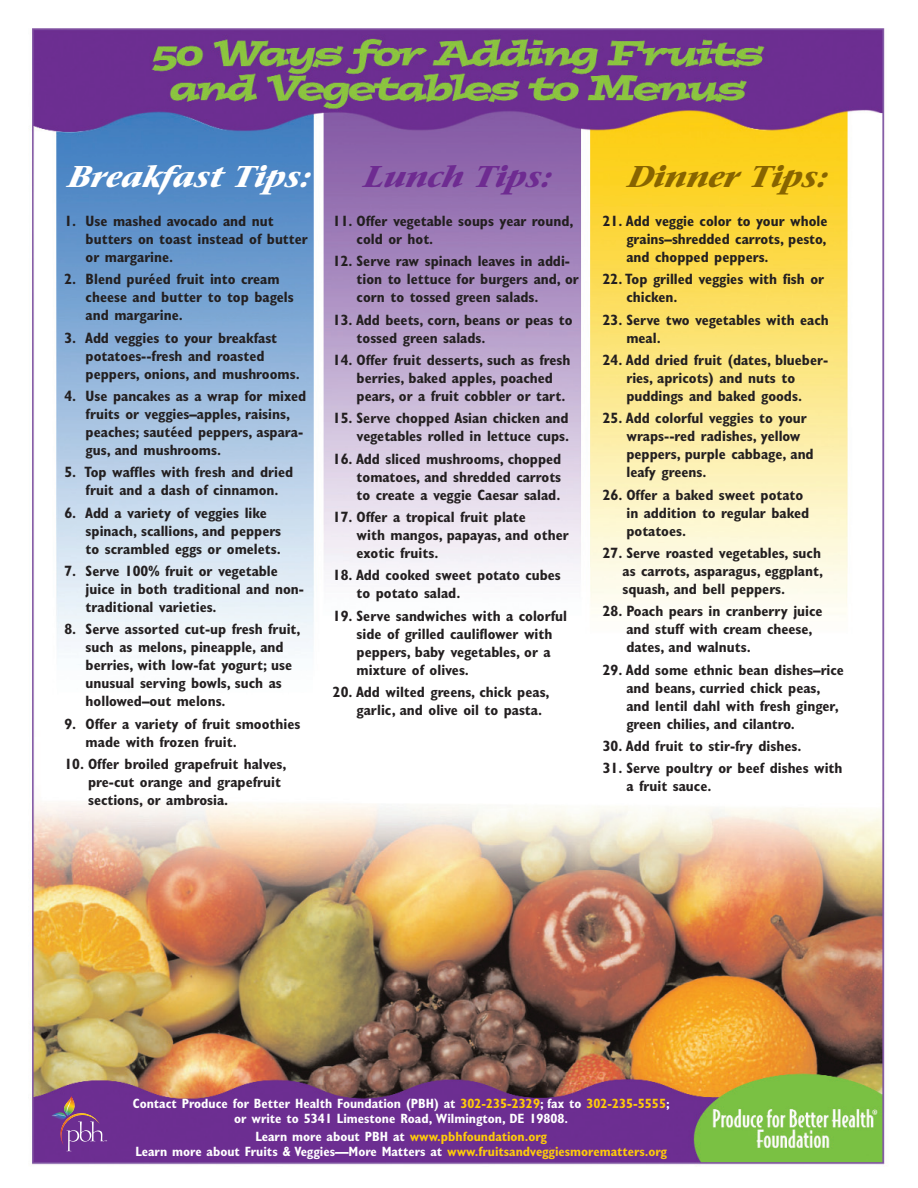
<style>
.page{position:relative;width:918px;height:1188px;background:#fff}
.page>*{position:absolute;margin:0;border:0;box-sizing:border-box;transform-origin:0 0}
.t1{font:italic 700 30px "Stone Serif";color:#fff}
.t2{font:italic 700 30px "Stone Serif";color:#876400}
.t3{font:italic 700 30px "Stone Serif";color:#6e2b91}
.t4{font:700 condensed 15px/18px "Gill Sans";color:#231f20}
.t5{font:700 condensed 13.5px/15px "Gill Sans";color:#fff;text-align:center}
.s1{color:#feca0a}
</style>
<div class="page">
<img style="left:31px;top:28px;width:854px;height:1137px">
<svg style="left:50px;top:1096px;width:57px;height:55px;background:#7b4391"></svg>
<h1 class="t1" style="left:67px;top:165px;width:249px">Breakfast Tips:</h1>
<p class="t4" style="left:86px;top:214px;width:224px;text-indent:-21px">1. Use mashed avocado and nut butters on toast instead of butter or margarine.</p>
<p class="t4" style="left:86px;top:272px;width:210px;text-indent:-21px">2. Blend puréed fruit into cream cheese and butter to top bagels and margarine.</p>
<p class="t4" style="left:86px;top:330px;width:216px;text-indent:-21px">3. Add veggies to your breakfast potatoes--fresh and roasted peppers, onions, and mushrooms.</p>
<p class="t4" style="left:86px;top:388px;width:222px;text-indent:-21px">4. Use pancakes as a wrap for mixed fruits or veggies–apples, raisins, peaches; sautéed peppers, aspara&shy;gus, and mushrooms.</p>
<p class="t4" style="left:64px;top:465px;width:230px;text-align:center">5. Top waffles with fresh and dried fruit and a dash of cinnamon.</p>
<p class="t4" style="left:86px;top:505px;width:197px;text-indent:-21px">6. Add a variety of veggies like spinach, scallions, and peppers to scrambled eggs or omelets.</p>
<p class="t4" style="left:86px;top:563px;width:220px;text-indent:-21px">7. Serve 100% fruit or vegetable juice in both traditional and non&shy;traditional varieties.</p>
<p class="t4" style="left:86px;top:622px;width:216px;text-indent:-21px">8. Serve assorted cut-up fresh fruit, such as melons, pineapple, and berries, with low-fat yogurt; use unusual serving bowls, such as hollowed–out melons.</p>
<p class="t4" style="left:86px;top:716px;width:216px;text-indent:-21px">9. Offer a variety of fruit smoothies made with frozen fruit.</p>
<p class="t4" style="left:88px;top:756px;width:200px;text-indent:-24px">10. Offer broiled grapefruit halves, pre-cut orange and grapefruit sections, or ambrosia.</p>
<h1 class="t3" style="left:363px;top:165px;width:194px">Lunch Tips:</h1>
<p class="t4" style="left:357px;top:214px;width:218px;text-indent:-24px">11. Offer vegetable soups year round, cold or hot.</p>
<p class="t4" style="left:357px;top:254px;width:224px;text-indent:-24px">12. Serve raw spinach leaves in addi&shy;tion to lettuce for burgers and, or corn to tossed green salads.</p>
<p class="t4" style="left:357px;top:312px;width:217px;text-indent:-24px">13. Add beets, corn, beans or peas to tossed green salads.</p>
<p class="t4" style="left:357px;top:352px;width:215px;text-indent:-24px">14. Offer fruit desserts, such as fresh berries, baked apples, poached pears, or a fruit cobbler or tart.</p>
<p class="t4" style="left:333px;top:411px;width:238px;text-align:right">15. Serve chopped Asian chicken and vegetables rolled in lettuce cups.</p>
<p class="t4" style="left:357px;top:451px;width:206px;text-align:justify;text-indent:-24px">16. Add sliced mushrooms, chopped tomatoes, and shredded carrots to create a veggie Caesar salad.</p>
<p class="t4" style="left:357px;top:509px;width:214px;text-indent:-24px">17. Offer a tropical fruit plate<br>with mangos, papayas, and other exotic fruits.</p>
<p class="t4" style="left:357px;top:568px;width:206px;text-indent:-24px">18. Add cooked sweet potato cubes to potato salad.</p>
<p class="t4" style="left:357px;top:608px;width:212px;text-indent:-24px">19. Serve sandwiches with a colorful side of grilled cauliflower with peppers, baby vegetables, or a mixture of olives.</p>
<p class="t4" style="left:357px;top:684px;width:195px;text-indent:-24px">20. Add wilted greens, chick peas, garlic, and olive oil to pasta.</p>
<h1 class="t2" style="left:627px;top:165px;width:206px">Dinner Tips:</h1>
<p class="t4" style="left:626px;top:214px;width:203px;text-align:justify;text-indent:-24px">21. Add veggie color to your whole grains–shredded carrots, pesto, and chopped peppers.</p>
<p class="t4" style="left:626px;top:272px;width:199px;text-indent:-24px">22. Top grilled veggies with fish or chicken.</p>
<p class="t4" style="left:626px;top:312px;width:204px;text-indent:-24px">23. Serve two vegetables with each meal.</p>
<p class="t4" style="left:626px;top:352px;width:203px;text-indent:-24px">24. Add dried fruit (dates, blueber&shy;ries, apricots) and nuts to puddings and baked goods.</p>
<p class="t4" style="left:626px;top:411px;width:189px;text-indent:-24px">25. Add colorful veggies to your wraps--red radishes, yellow peppers, purple cabbage, and leafy greens.</p>
<p class="t4" style="left:626px;top:487px;width:184px;text-indent:-24px">26. Offer a baked sweet potato in addition to regular baked potatoes.</p>
<p class="t4" style="left:623px;top:545px;width:202px;text-indent:-20px">27. Serve roasted vegetables, such as carrots, asparagus, eggplant, squash, and bell peppers.</p>
<p class="t4" style="left:626px;top:604px;width:198px;text-indent:-24px">28. Poach pears in cranberry juice and stuff with cream cheese, dates, and walnuts.</p>
<p class="t4" style="left:626px;top:662px;width:219px;text-indent:-24px">29. Add some ethnic bean dishes–rice and beans, curried chick peas, and lentil dahl with fresh ginger, green chilies, and cilantro.</p>
<p class="t4" style="left:603px;top:738px;width:200px">30. Add fruit to stir-fry dishes.</p>
<p class="t4" style="left:626px;top:761px;width:218px;text-indent:-24px">31. Serve poultry or beef dishes with a fruit sauce.</p>
<p class="t5" style="left:133px;top:1098px;width:539px">Contact Produce for Better Health Foundation (PBH) at <span class="s1">302-235-2329</span>; fax to <span class="s1">302-235-5555</span>; or write to 5341 Limestone Road, Wilmington, DE 19808.</p>
<p class="t5" style="left:135px;top:1131px;width:533px">Learn more about PBH at <span class="s1">www.pbhfoundation.org<br></span>Learn more about Fruits &amp; Veggies—More Matters at <span class="s1">www.fruitsandveggiesmorematters.org</span></p>
</div>
